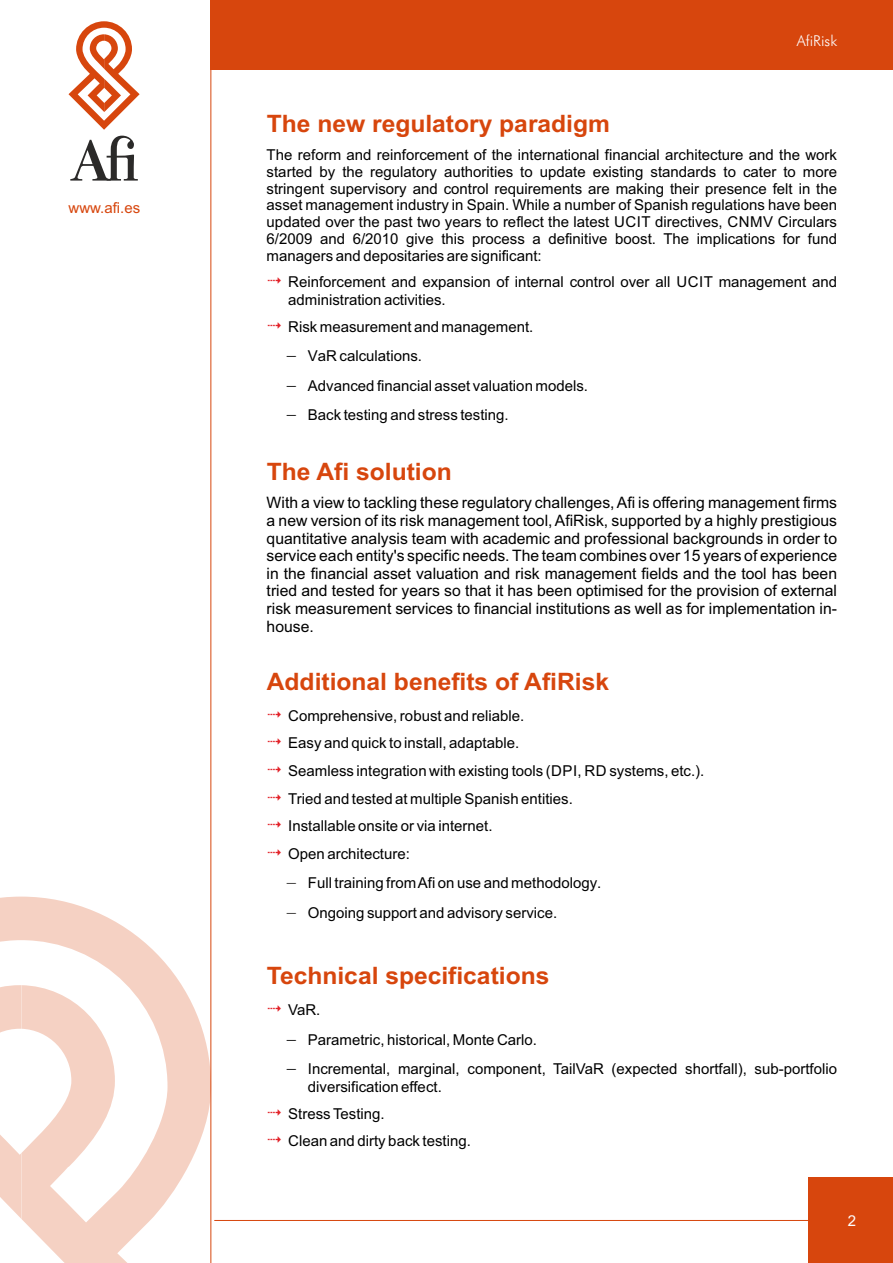
<style>
.page{position:relative;width:893px;height:1263px;background:#fff}
.page>*{position:absolute;margin:0;border:0;box-sizing:border-box;transform-origin:0 0}
.t1{font:700 24px "Arial";color:#d7460d}
.t2{font:15.75px/17.5px "Arial";color:#000;text-align:justify}
.t3{font:15px/16.8px "Arial";color:#000}
.t4{font:15px "Arial";color:#d7460d}
.t5{font:300 15px "Futura BT";color:#fefefe}
.t6{font:15px "Arial";color:#fefefe}
.s1{color:#e22229}
</style>
<div class="page">
<div style="left:211px;top:0;width:682px;height:69px;background:#d7460d"></div>
<hr style="left:211px;top:0;width:1px;height:1263px;background:#d7460d">
<div style="left:808px;top:1178px;width:85px;height:85px;background:#d7460d"></div>
<hr style="left:214px;top:1220px;width:600px;height:1px;background:#d7460d">
<svg style="left:0;top:896px;width:215px;height:367px"></svg>
<svg style="left:70px;top:136px;width:68px;height:45px"></svg>
<svg style="left:69px;top:21px;width:71px;height:109px"></svg>
<p class="t4" style="left:68px;top:202px;width:73px">www.afi.es</p>
<p class="t5" style="left:797px;top:34px;width:42px">AfiRisk</p>
<h1 class="t1" style="left:267px;top:115px;width:345px">The new regulatory paradigm</h1>
<p class="t3" style="left:267px;top:148px;width:572px;text-align:justify">The reform and reinforcement of the international financial architecture and the work started by the regulatory authorities to update existing standards to cater to more stringent supervisory and control requirements are making their presence felt in the asset management industry in Spain. While a number of Spanish regulations have been updated over the past two years to reflect the latest UCIT directives, CNMV Circulars 6/2009 and 6/2010 give this process a definitive boost. The implications for fund managers and depositaries are significant:</p>
<p class="t3" style="left:288px;top:275px;width:550px;line-height:17.4px;text-indent:-22px"><span class="s1">✔</span> Reinforcement and expansion of internal control over all UCIT management and administration activities.</p>
<p class="t3" style="left:308px;top:313px;width:282px;line-height:29.7px;text-indent:-41px"><span class="s1">✔</span> Risk measurement and management.<br>VaR calculations.<br>Advanced financial asset valuation models.<br>Back testing and stress testing.</p>
<h1 class="t1" style="left:267px;top:462px;width:186px">The Afi solution</h1>
<p class="t2" style="left:267px;top:495px;width:572px">With a view to tackling these regulatory challenges, Afi is offering management firms a new version of its risk management tool, AfiRisk, supported by a highly prestigious quantitative analysis team with academic and professional backgrounds in order to service each entity's specific needs. The team combines over 15 years of experience in the financial asset valuation and risk management fields and the tool has been tried and tested for years so that it has been optimised for the provision of external risk measurement services to financial institutions as well as for implementation in&shy;house.</p>
<h1 class="t1" style="left:267px;top:672px;width:344px">Additional benefits of AfiRisk</h1>
<p class="t3" style="left:267px;top:708px;width:259px"><span class="s1">✔</span> Comprehensive, robust and reliable.</p>
<p class="t3" style="left:267px;top:736px;width:254px"><span class="s1">✔</span> Easy and quick to install, adaptable.</p>
<p class="t3" style="left:267px;top:764px;width:439px"><span class="s1">✔</span> Seamless integration with existing tools (DPI, RD systems, etc.).</p>
<p class="t3" style="left:267px;top:791px;width:308px"><span class="s1">✔</span> Tried and tested at multiple Spanish entities.</p>
<p class="t3" style="left:267px;top:819px;width:227px"><span class="s1">✔</span> Installable onsite or via internet.</p>
<p class="t3" style="left:308px;top:840px;width:295px;line-height:29.5px;text-indent:-41px"><span class="s1">✔</span> Open architecture:<br>Full training from Afi on use and methodology.<br>Ongoing support and advisory service.</p>
<h1 class="t1" style="left:267px;top:966px;width:284px">Technical specifications</h1>
<p class="t3" style="left:308px;top:996px;width:531px;line-height:29.5px;text-indent:-41px"><span class="s1">✔</span> VaR.<br>Parametric, historical, Monte Carlo.<br>Incremental, marginal, component, TailVaR (expected shortfall), sub-portfolio</p>
<p class="t3" style="left:308px;top:1079px;width:135px">diversification effect.</p>
<p class="t3" style="left:267px;top:1106px;width:120px"><span class="s1">✔</span> Stress Testing.</p>
<p class="t3" style="left:267px;top:1134px;width:206px"><span class="s1">✔</span> Clean and dirty back testing.</p>
<p class="t6" style="left:848px;top:1215px;width:10px">2</p>
</div>
